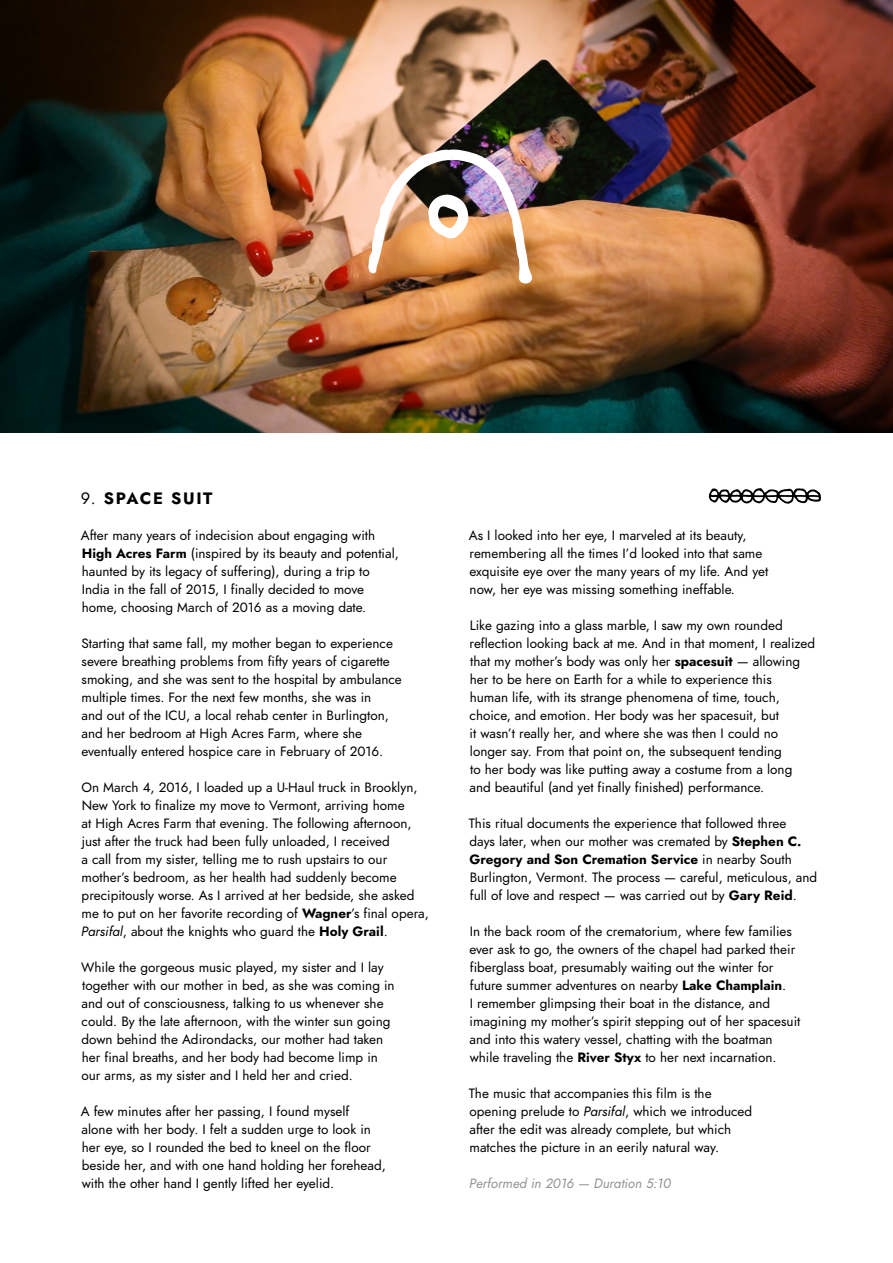
<style>
.page{position:relative;width:893px;height:1263px;background:#fff}
.page>*{position:absolute;margin:0;border:0;box-sizing:border-box;transform-origin:0 0}
.t1{font:700 16.5px "Jost";letter-spacing:.1em;color:#000}
.t2{font:13.5px/18px "Jost";color:#000}
.t3{font:italic 13.5px "Jost";color:#939393}
.s1{font-weight:400}
.s2{font-weight:700}
.s3{font-style:italic}
</style>
<div class="page">
<img style="left:0;top:0;width:893px;height:432px">
<img style="left:368px;top:149px;width:164px;height:135px">
<svg style="left:709px;top:488px;width:112px;height:16px"></svg>
<p class="t1" style="left:81px;top:487px;width:133px"><span class="s1">9.</span> SPACE SUIT</p>
<p class="t2" style="left:81px;top:526px;width:320px">After many years of indecision about engaging with <span class="s2">High Acres Farm</span> (inspired by its beauty and potential, haunted by its legacy of suffering), during a trip to India in the fall of 2015, I finally decided to move home, choosing March of 2016 as a moving date.</p>
<p class="t2" style="left:81px;top:634px;width:322px">Starting that same fall, my mother began to experience severe breathing problems from fifty years of cigarette smoking, and she was sent to the hospital by ambulance multiple times. For the next few months, she was in<br>and out of the ICU, a local rehab center in Burlington, and her bedroom at High Acres Farm, where she eventually entered hospice care in February of 2016.</p>
<p class="t2" style="left:81px;top:778px;width:349px">On March 4, 2016, I loaded up a U-Haul truck in Brooklyn, New York to finalize my move to Vermont, arriving home<br>at High Acres Farm that evening. The following afternoon, just after the truck had been fully unloaded, I received<br>a call from my sister, telling me to rush upstairs to our mother’s bedroom, as her health had suddenly become precipitously worse. As I arrived at her bedside, she asked me to put on her favorite recording of <span class="s2">Wagner</span>’s final opera, <span class="s3">Parsifal</span>, about the knights who guard the <span class="s2">Holy Grail</span>.</p>
<p class="t2" style="left:81px;top:958px;width:315px">While the gorgeous music played, my sister and I lay together with our mother in bed, as she was coming in and out of consciousness, talking to us whenever she could. By the late afternoon, with the winter sun going down behind the Adirondacks, our mother had taken her final breaths, and her body had become limp in our arms, as my sister and I held her and cried.</p>
<p class="t2" style="left:81px;top:1102px;width:307px">A few minutes after her passing, I found myself<br>alone with her body. I felt a sudden urge to look in her eye, so I rounded the bed to kneel on the floor beside her, and with one hand holding her forehead, with the other hand I gently lifted her eyelid.</p>
<p class="t2" style="left:469px;top:526px;width:301px">As I looked into her eye, I marveled at its beauty, remembering all the times I’d looked into that same exquisite eye over the many years of my life. And yet now, her eye was missing something ineffable.</p>
<p class="t2" style="left:470px;top:616px;width:347px">Like gazing into a glass marble, I saw my own rounded reflection looking back at me. And in that moment, I realized that my mother’s body was only her <span class="s2">spacesuit</span> — allowing her to be here on Earth for a while to experience this<br>human life, with its strange phenomena of time, touch, choice, and emotion. Her body was her spacesuit, but<br>it wasn’t really her, and where she was then I could no longer say. From that point on, the subsequent tending<br>to her body was like putting away a costume from a long and beautiful (and yet finally finished) performance.</p>
<p class="t2" style="left:469px;top:814px;width:350px">This ritual documents the experience that followed three<br>days later, when our mother was cremated by <span class="s2">Stephen C.<br>Gregory and Son Cremation Service</span> in nearby South Burlington, Vermont. The process — careful, meticulous, and full of love and respect — was carried out by <span class="s2">Gary Reid</span>.</p>
<p class="t2" style="left:469px;top:922px;width:332px">In the back room of the crematorium, where few families ever ask to go, the owners of the chapel had parked their fiberglass boat, presumably waiting out the winter for future summer adventures on nearby <span class="s2">Lake Champlain</span>.<br>I remember glimpsing their boat in the distance, and imagining my mother’s spirit stepping out of her spacesuit and into this watery vessel, chatting with the boatman while traveling the <span class="s2">River Styx</span> to her next incarnation.</p>
<p class="t2" style="left:469px;top:1084px;width:285px">The music that accompanies this film is the opening prelude to <span class="s3">Parsifal</span>, which we introduced after the edit was already complete, but which matches the picture in an eerily natural way.</p>
<p class="t3" style="left:469px;top:1174px;width:203px">Performed in 2016 — Duration 5:10</p>
</div>
